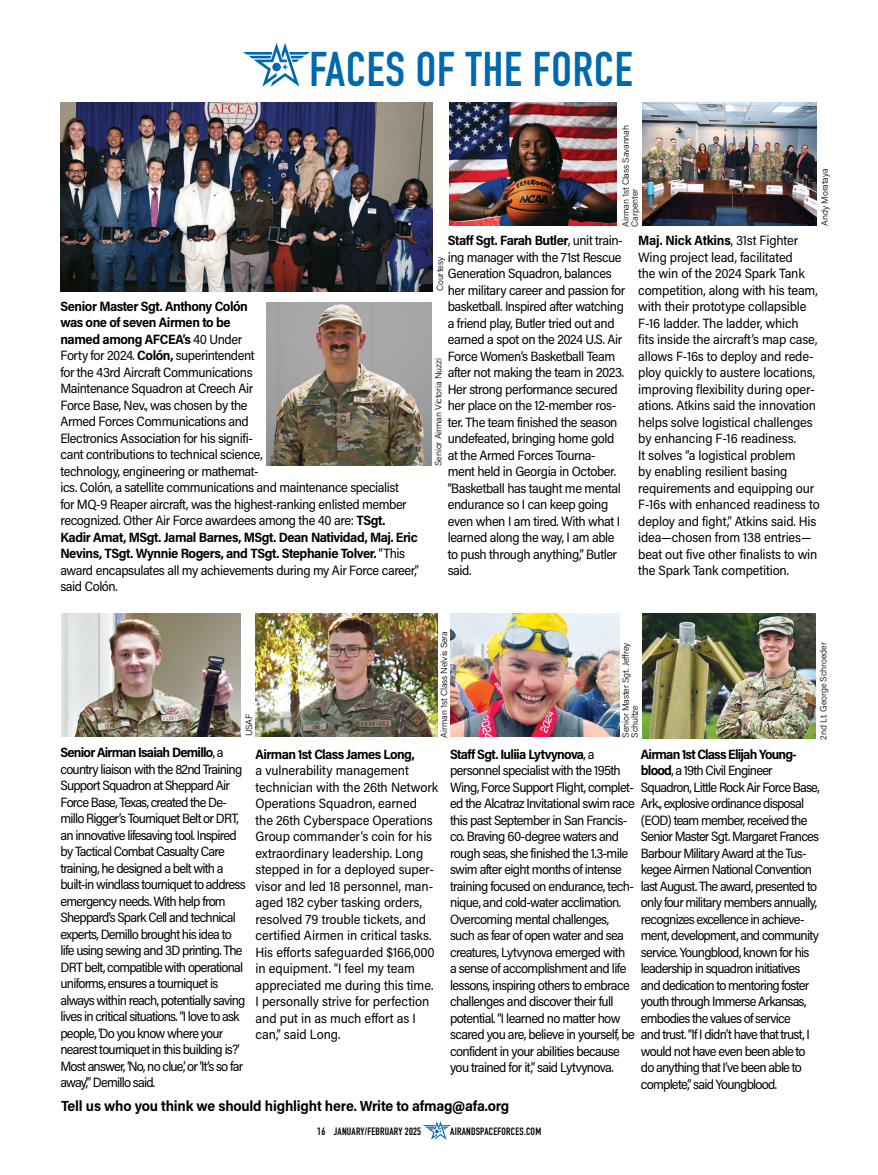
<style>
.page{position:relative;width:878px;height:1175px;background:#fff}
.page>*{position:absolute;margin:0;border:0;box-sizing:border-box;transform-origin:0 0}
.t1{font:700 48px "DIN Condensed";letter-spacing:.02em;color:#0068ac}
.t2{font:700 14.7px "Acumin Pro Semi Cond";letter-spacing:-.015em;color:#000}
.t3{font:13.5px/16.5px "Acumin Pro Semi Cond";letter-spacing:-.04em;color:#000}
.t4{font:13.5px/16.5px "Acumin Pro Semi Cond";letter-spacing:-.06em;color:#000}
.t5{font:13.5px/16.5px "Acumin Pro Semi Cond";letter-spacing:-.015em;color:#000}
.t6{font:13.5px/16.5px "Acumin Pro Semi Cond";letter-spacing:-.01em;color:#000}
.t7{font:700 13.5px "Acumin Pro Semi Cond";letter-spacing:-.045em;color:#000}
.t8{font:700 10.5px "DIN Condensed";letter-spacing:.02em;color:#000}
.t9{font:300 9px/9px "Acumin Pro";letter-spacing:-.01em;color:#000}
.s1{font-weight:700}
</style>
<div class="page">
<svg style="left:423px;top:1121px;width:28px;height:18px"></svg>
<img style="left:60px;top:103px;width:372px;height:188px">
<img style="left:643px;top:102px;width:173px;height:123px">
<img style="left:642px;top:614px;width:173px;height:124px">
<img style="left:61px;top:614px;width:180px;height:122px">
<img style="left:256px;top:614px;width:181px;height:122px">
<img style="left:449px;top:103px;width:167px;height:123px">
<img style="left:450px;top:614px;width:169px;height:122px">
<img style="left:266px;top:303px;width:165px;height:162px">
<svg style="left:243px;top:43px;width:67px;height:44px"></svg>
<h1 class="t1" style="left:309px;top:37px;width:325px">FACES OF THE FORCE</h1>
<p class="t9" style="left:621px;top:227px;width:103px;rotate:-90deg">Airman 1st Class Savannah<br>Carpenter</p>
<p class="t9" style="left:819px;top:226px;width:59px;rotate:-90deg">Andy Morataya</p>
<p class="t3" style="left:60px;top:297px;width:360px"><span class="s1">Senior Master Sgt. Anthony Colón<br>was one of seven Airmen to be<br>named among AFCEA’s</span> 40 Under<br>Forty for 2024. <span class="s1">Colón,</span> superintendent<br>for the 43rd Aircraft Communications<br>Maintenance Squadron at Creech Air<br>Force Base, Nev., was chosen by the<br>Armed Forces Communications and<br>Electronics Association for his signifi-<br>cant contributions to technical science,<br>technology, engineering or mathemat-<br>ics. Colón, a satellite communications and maintenance specialist<br>for MQ-9 Reaper aircraft, was the highest-ranking enlisted member recognized. Other Air Force awardees among the 40 are: <span class="s1">TSgt.<br>Kadir Amat, MSgt. Jamal Barnes, MSgt. Dean Natividad, Maj. Eric Nevins, TSgt. Wynnie Rogers, and TSgt. Stephanie Tolver.</span> “This award encapsulates all my achievements during my Air Force career,” said Colón.</p>
<p class="t9" style="left:244px;top:736px;width:23px;rotate:-90deg">USAF</p>
<p class="t3" style="left:447px;top:232px;width:179px"><span class="s1">Staff Sgt. Farah Butler</span>, unit train&shy;ing manager with the 71st Rescue<br>Generation Squadron, balances her military career and passion for basketball. Inspired after watching a friend play, Butler tried out and earned a spot on the 2024 U.S. Air<br>Force Women’s Basketball Team after not making the team in 2023.<br>Her strong performance secured her place on the 12-member ros&shy;ter. The team finished the season undefeated, bringing home gold at the Armed Forces Tourna&shy;ment held in Georgia in October. “Basketball has taught me mental endurance so I can keep going even when I am tired. With what I learned along the way, I am able to push through anything,” Butler said.</p>
<p class="t9" style="left:435px;top:291px;width:36px;rotate:-90deg">Courtesy</p>
<p class="t9" style="left:433px;top:466px;width:109px;rotate:-90deg">Senior Airman Victoria Nuzzi</p>
<p class="t5" style="left:638px;top:232px;width:183px"><span class="s1">Maj. Nick Atkins</span>, 31st Fighter<br>Wing project lead, facilitated<br>the win of the 2024 Spark Tank competition, along with his team, with their prototype collapsible<br>F-16 ladder. The ladder, which<br>fits inside the aircraft’s map case, allows F-16s to deploy and rede&shy;ploy quickly to austere locations, improving flexibility during oper&shy;ations. Atkins said the innovation helps solve logistical challenges by enhancing F-16 readiness.<br>It solves “a logistical problem<br>by enabling resilient basing requirements and equipping our<br>F-16s with enhanced readiness to deploy and fight,” Atkins said. His idea—chosen from 138 entries— beat out five other finalists to win the Spark Tank competition.</p>
<p class="t9" style="left:439px;top:737px;width:108px;rotate:-90deg">Airman 1st Class Nelvis Sera</p>
<p class="t9" style="left:621px;top:737px;width:97px;rotate:-90deg">Senior Master Sgt. Jeffrey<br>Schultze</p>
<p class="t9" style="left:818px;top:739px;width:99px;rotate:-90deg">2nd Lt. George Schroeder</p>
<p class="t4" style="left:60px;top:743px;width:187px"><span class="s1">Senior Airman Isaiah Demillo</span>, a country liaison with the 82nd Training Support Squadron at Sheppard Air Force Base, Texas, created the De&shy;millo Rigger’s Tourniquet Belt or DRT, an innovative lifesaving tool. Inspired by Tactical Combat Casualty Care training, he designed a belt with a built-in windlass tourniquet to address emergency needs. With help from Sheppard’s Spark Cell and technical experts, Demillo brought his idea to life using sewing and 3D printing. The DRT belt, compatible with operational uniforms, ensures a tourniquet is always within reach, potentially saving lives in critical situations. “I love to ask people, ‘Do you know where your nearest tourniquet in this building is?’ Most answer, ‘No, no clue,’ or ‘It’s so far away,’” Demillo said.</p>
<p class="t7" style="left:255px;top:744px;width:161px">Airman 1st Class James Long,</p>
<p class="t6" style="left:255px;top:761px;width:184px">a vulnerability management technician with the 26th Network<br>Operations Squadron, earned<br>the 26th Cyberspace Operations<br>Group commander’s coin for his extraordinary leadership. Long stepped in for a deployed super&shy;visor and led 18 personnel, man&shy;aged 182 cyber tasking orders, resolved 79 trouble tickets, and certified Airmen in critical tasks.<br>His efforts safeguarded $166,000 in equipment. “I feel my team appreciated me during this time.<br>I personally strive for perfection and put in as much effort as I can,” said Long.</p>
<p class="t3" style="left:450px;top:745px;width:186px"><span class="s1">Staff Sgt. Iuliia Lytvynova</span>, a personnel specialist with the 195th Wing, Force Support Flight, complet&shy;ed the Alcatraz Invitational swim race this past September in San Francis&shy;co. Braving 60-degree waters and rough seas, she finished the 1.3-mile swim after eight months of intense training focused on endurance, tech&shy;nique, and cold-water acclimation.<br>Overcoming mental challenges, such as fear of open water and sea creatures, Lytvynova emerged with a sense of accomplishment and life lessons, inspiring others to embrace challenges and discover their full potential. “I learned no matter how scared you are, believe in yourself, be confident in your abilities because you trained for it,” said Lytvynova.</p>
<p class="t4" style="left:641px;top:745px;width:180px"><span class="s1">Airman 1st Class Elijah Young&shy;blood</span>, a 19th Civil Engineer Squadron, Little Rock Air Force Base, Ark., explosive ordinance disposal (EOD) team member, received the Senior Master Sgt. Margaret Frances Barbour Military Award at the Tus&shy;kegee Airmen National Convention last August. The award, presented to only four military members annually, recognizes excellence in achieve&shy;ment, development, and community service. Youngblood, known for his leadership in squadron initiatives and dedication to mentoring foster youth through Immerse Arkansas, embodies the values of service<br>and trust. “If I didn’t have that trust, I would not have even been able to do anything that I’ve been able to complete,” said Youngblood.</p>
<p class="t2" style="left:61px;top:1095px;width:449px">Tell us who you think we should highlight here. Write to afmag@afa.org</p>
<p class="t8" style="left:317px;top:1124px;width:105px">16 JANUARY/FEBRUARY 2025</p>
<p class="t8" style="left:450px;top:1124px;width:92px">AIRANDSPACEFORCES.COM</p>
</div>
